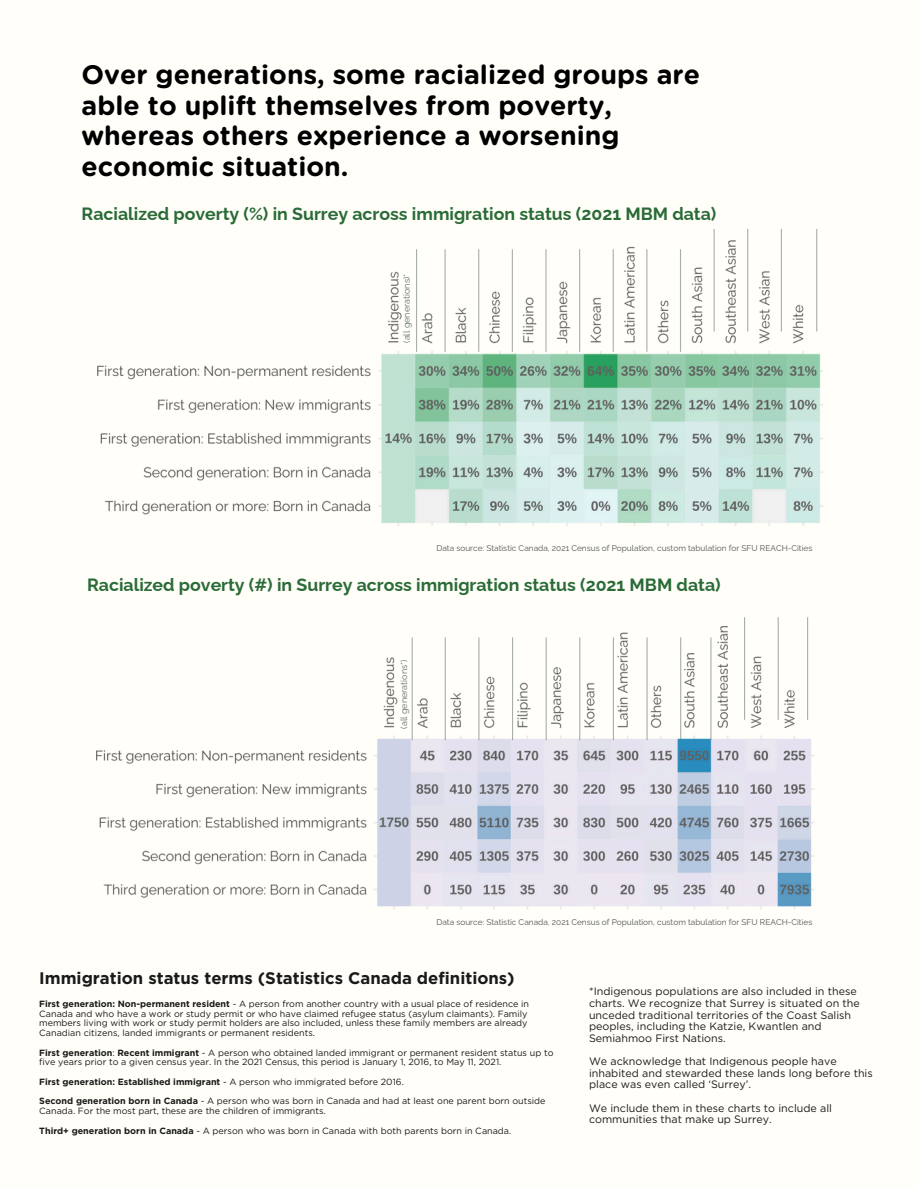
<style>
.page{position:relative;width:918px;height:1188px;background:#fffef9}
.page>*{position:absolute;margin:0;border:0;box-sizing:border-box;transform-origin:0 0}
.t1{font:700 26.7px/30.3px "Gotham Rounded";color:#000}
.t2{font:700 17.7px "Raleway";color:#2a6b37}
.t3{font:700 16.65px "Gotham";color:#1a1a1a}
.t4{font:10.8px/11.7px "Gotham";color:#1a1a1a}
.t5{font:9px/9.8px "Gotham";color:#1a1a1a}
.t6{font:700 9px "Gotham";color:#1a1a1a}
.t7{font:9px "Raleway";color:#616d69}
.t8{font:8.25px "Raleway";color:#545454}
.s1{font-weight:700}
.s2{font-weight:400}
</style>
<div class="page">
<img style="left:97px;top:235px;width:726px;height:291px">
<hr style="left:816px;top:229px;width:1px;height:103px;background:#616d69">
<hr style="left:416px;top:249px;width:1px;height:103px;background:#616d69">
<hr style="left:445px;top:249px;width:1px;height:103px;background:#616d69">
<hr style="left:478px;top:249px;width:1px;height:103px;background:#616d69">
<hr style="left:512px;top:249px;width:1px;height:103px;background:#616d69">
<hr style="left:545px;top:249px;width:2px;height:103px;background:#616d69">
<hr style="left:579px;top:249px;width:1px;height:103px;background:#616d69">
<hr style="left:613px;top:249px;width:1px;height:103px;background:#616d69">
<hr style="left:646px;top:249px;width:1px;height:103px;background:#616d69">
<hr style="left:680px;top:249px;width:1px;height:103px;background:#616d69">
<hr style="left:714px;top:229px;width:1px;height:103px;background:#616d69">
<hr style="left:747px;top:229px;width:1px;height:103px;background:#616d69">
<hr style="left:781px;top:229px;width:1px;height:103px;background:#616d69">
<img style="left:96px;top:617px;width:718px;height:293px">
<hr style="left:412px;top:637px;width:1px;height:103px;background:#616d69">
<hr style="left:445px;top:637px;width:1px;height:103px;background:#616d69">
<hr style="left:478px;top:637px;width:1px;height:103px;background:#616d69">
<hr style="left:512px;top:637px;width:1px;height:103px;background:#616d69">
<hr style="left:546px;top:637px;width:1px;height:103px;background:#616d69">
<hr style="left:579px;top:637px;width:1px;height:103px;background:#616d69">
<hr style="left:613px;top:637px;width:1px;height:103px;background:#616d69">
<hr style="left:647px;top:637px;width:1px;height:103px;background:#616d69">
<hr style="left:680px;top:637px;width:1px;height:103px;background:#616d69">
<hr style="left:710px;top:637px;width:2px;height:103px;background:#616d69">
<hr style="left:778px;top:617px;width:1px;height:103px;background:#616d69">
<hr style="left:807px;top:617px;width:1px;height:103px;background:#616d69">
<hr style="left:744px;top:617px;width:1px;height:103px;background:#616d69">
<h2 class="t1" style="left:82px;top:61px;width:620px">Over generations, some racialized groups are able to uplift themselves from poverty, whereas others experience a worsening economic situation.</h2>
<h1 class="t2" style="left:82px;top:204px;width:636px">Racialized poverty (%) in Surrey across immigration status (2021 MBM data)</h1>
<p class="t7" style="left:401px;top:343px;width:71px;rotate:-90deg">(all generations)*</p>
<h3 class="t8" style="left:436px;top:543px;width:377px">Data source: Statistic Canada, 2021 Census of Population, custom tabulation for SFU REACH-Cities</h3>
<p class="t2" style="left:87px;top:575px;width:635px">Racialized poverty (#) in Surrey across immigration status (2021 MBM data)</p>
<p class="t7" style="left:399px;top:729px;width:71px;rotate:-90deg">(all generations*)</p>
<h3 class="t8" style="left:436px;top:918px;width:377px">Data source: Statistic Canada, 2021 Census of Population, custom tabulation for SFU REACH-Cities</h3>
<p class="t3" style="left:39px;top:968px;width:477px">Immigration status terms (Statistics Canada definitions)</p>
<p class="t5" style="left:39px;top:999px;width:491px"><span class="s1">First generation: Non-permanent resident</span> - A person from another country with a usual place of residence in Canada and who have a work or study permit or who have claimed refugee status (asylum claimants). Family members living with work or study permit holders are also included, unless these family members are already Canadian citizens, landed immigrants or permanent residents.</p>
<h2 class="t5" style="left:39px;top:1047px;width:516px"><span class="s1">First generation</span>: <span class="s1">Recent immigrant</span> - A person who obtained landed immigrant or permanent resident status up to five years prior to a given census year. In the 2021 Census, this period is January 1, 2016, to May 11, 2021.</h2>
<p class="t6" style="left:39px;top:1076px;width:366px">First generation: Established immigrant <span class="s2">- A person who immigrated before 2016.</span></p>
<p class="t5" style="left:39px;top:1096px;width:508px"><span class="s1">Second generation born in Canada</span> - A person who was born in Canada and had at least one parent born outside<br>Canada. For the most part, these are the children of immigrants.</p>
<p class="t5" style="left:39px;top:1125px;width:474px"><span class="s1">Third+ generation born in Canada</span> - A person who was born in Canada with both parents born in Canada.</p>
<p class="t4" style="left:589px;top:986px;width:272px">*Indigenous populations are also included in these charts. We recognize that Surrey is situated on the unceded traditional territories of the Coast Salish peoples, including the Katzie, Kwantlen and Semiahmoo First Nations.</p>
<p class="t4" style="left:589px;top:1055px;width:285px">We acknowledge that Indigenous people have inhabited and stewarded these lands long before this place was even called ‘Surrey’.</p>
<h3 class="t4" style="left:589px;top:1102px;width:244px">We include them in these charts to include all communities that make up Surrey.</h3>
</div>
